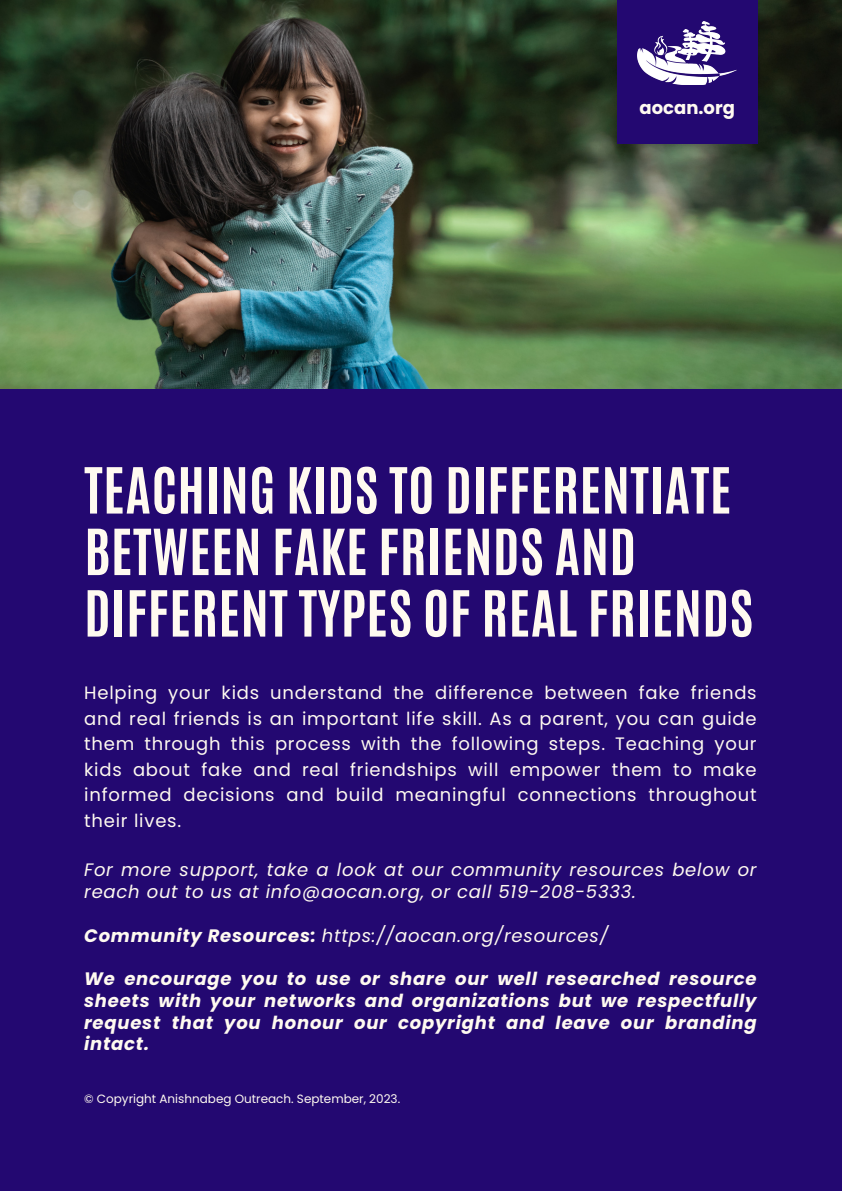
<style>
.page{position:relative;width:842px;height:1191px;background:#fff}
.page>*{position:absolute;margin:0;border:0;box-sizing:border-box;transform-origin:0 0}
.t1{font:700 54px/61.5px "Antonio";letter-spacing:.01em;color:#fffaf0}
.t2{font:18px/25.5px "Poppins";letter-spacing:.045em;color:#fffaf0;text-align:justify}
.t3{font:italic 700 18px/21.7px "Poppins";letter-spacing:.045em;color:#fffaf0;text-align:justify}
.t4{font:italic 18px/21.7px "Poppins";letter-spacing:.045em;color:#fffaf0}
.t5{font:700 18px "Poppins";color:#fffaf0}
.t6{font:12px "Poppins";color:#fffaf0}
.s1{font-weight:700}
</style>
<div class="page">
<div style="left:0;top:0;width:842px;height:1190px;background:#230871"></div>
<img style="left:0;top:0;width:842px;height:388px">
<div style="left:617px;top:0;width:140px;height:144px;background:#230871"></div>
<img style="left:638px;top:22px;width:98px;height:62px">
<p class="t5" style="left:640px;top:95px;width:97px">aocan.org</p>
<p class="t1" style="left:84px;top:460px;width:670px">TEACHING KIDS TO DIFFERENTIATE<br>BETWEEN FAKE FRIENDS AND<br>DIFFERENT TYPES OF REAL FRIENDS</p>
<p class="t2" style="left:84px;top:680px;width:674px">Helping your kids understand the difference between fake friends and real friends is an important life skill. As a parent, you can guide them through this process with the following steps. Teaching your kids about fake and real friendships will empower them to make informed decisions and build meaningful connections throughout their lives.</p>
<p class="t4" style="left:84px;top:859px;width:674px">For more support, take a look at our community resources below or reach out to us at info@aocan.org, or call 519-208-5333.</p>
<p class="t4" style="left:84px;top:924px;width:526px"><span class="s1">Community Resources:</span> https://aocan.org/resources/</p>
<p class="t3" style="left:84px;top:967px;width:674px">We encourage you to use or share our well researched resource sheets with your networks and organizations but we respectfully request that you honour our copyright and leave our branding intact.</p>
<p class="t6" style="left:84px;top:1090px;width:318px">© Copyright Anishnabeg Outreach. September, 2023.</p>
</div>
